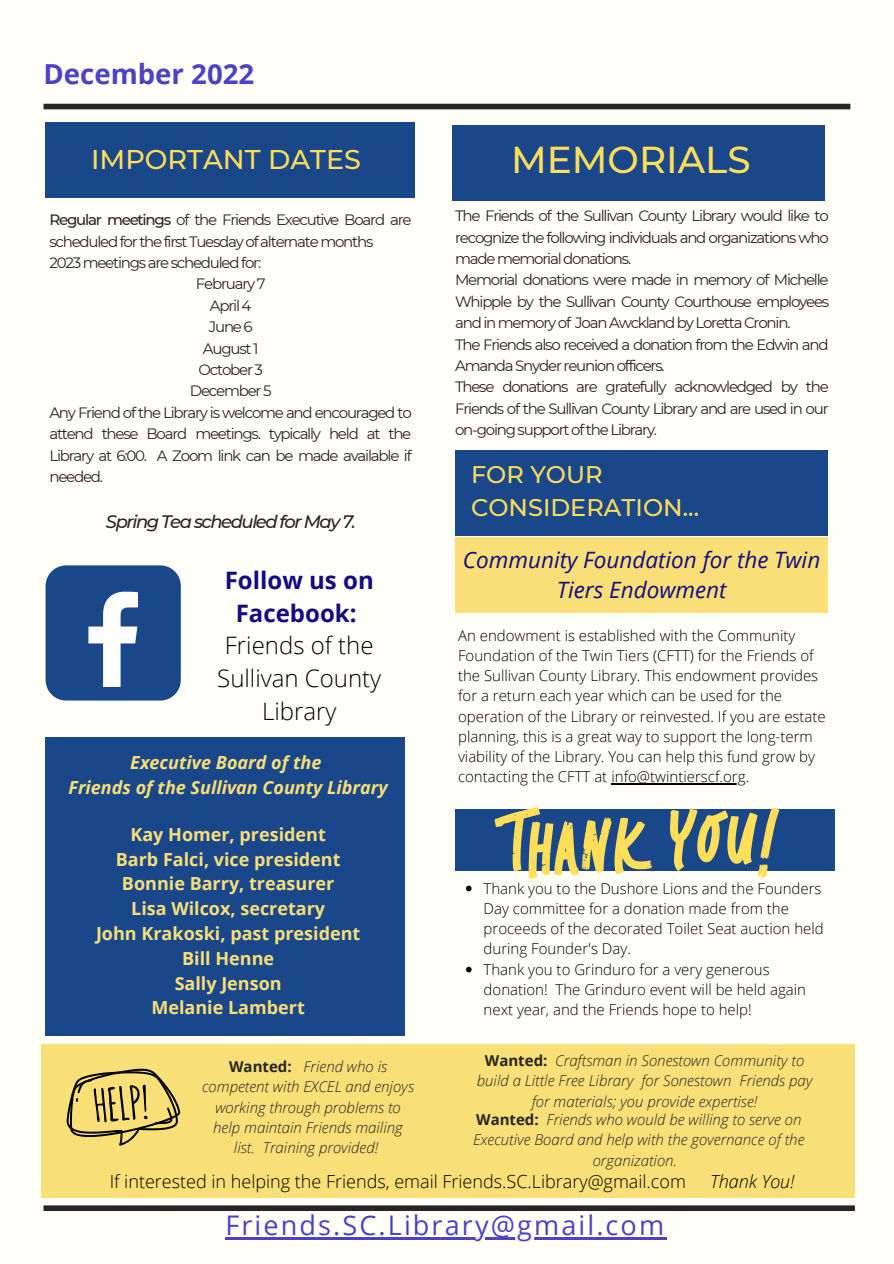
<style>
.page{position:relative;width:894px;height:1264px;background:#fff}
.page>*{position:absolute;margin:0;border:0;box-sizing:border-box;transform-origin:0 0}
.t1{font:500 37.35px "Montserrat";color:#ffde59}
.t2{font:700 27.6px "Open Sans";color:#4b42c4}
.t3{font:27px "Open Sans";letter-spacing:.08em;color:#4b42c4}
.t4{font:500 27px "Montserrat";color:#ffde59}
.t5{font:300 24px/32.7px "Open Sans";color:#000;text-align:center}
.t6{font:500 24px/32.7px "Montserrat";color:#ffde59}
.t7{font:700 24px/32.7px "Open Sans";color:#130a84;text-align:center}
.t8{font:italic 22.5px/30.5px "Open Sans";color:#130a84;text-align:center}
.t9{font:700 18px/24.8px "Open Sans";color:#f8df77;text-align:center}
.t10{font:300 18px "Open Sans";color:#000}
.t11{font:italic 700 18px/24.8px "Open Sans";color:#f8df77;text-align:center}
.t12{font:italic 500 18px "Montserrat";letter-spacing:-.08em;color:#272525}
.t13{font:italic 300 18px "Open Sans";color:#000}
.t14{font:15px/21.5px "Montserrat";letter-spacing:-.08em;color:#272525}
.t15{font:300 15px/20.2px "Open Sans";color:#000}
.t16{font:italic 300 15px/20.2px "Open Sans";color:#272525;text-align:center}
.s1{font-weight:500}
.s2{font-weight:700;font-style:normal}
</style>
<div class="page">
<div style="left:0;top:0;width:893px;height:1263px;background:#fffef7"></div>
<div style="left:43px;top:104px;width:807px;height:5px;background:#272525"></div>
<div style="left:452px;top:125px;width:373px;height:76px;background:#1a4789"></div>
<div style="left:43px;top:1205px;width:811px;height:5px;background:#272525"></div>
<div style="left:45px;top:123px;width:370px;height:75px;background:#1a4789"></div>
<div style="left:455px;top:450px;width:372px;height:86px;background:#1a4789"></div>
<div style="left:455px;top:537px;width:372px;height:76px;background:#f8df77"></div>
<div style="left:42px;top:1044px;width:812px;height:153px;background:#f8df77"></div>
<div style="left:46px;top:565px;width:135px;height:135px;background:#1a4789;border-radius:21px"></div>
<svg style="left:88px;top:591px;width:50px;height:96px"></svg>
<div style="left:455px;top:809px;width:379px;height:62px;background:#1a4789"></div>
<svg style="left:494px;top:807px;width:285px;height:72px"></svg>
<div style="left:45px;top:737px;width:360px;height:299px;background:#1a4789"></div>
<svg style="left:67px;top:1068px;width:113px;height:77px"></svg>
<hr style="left:225px;top:1237px;width:441px;height:2px;background:#4b42c4">
<hr style="left:611px;top:783px;width:134px;height:1px;background:#000">
<svg style="left:466px;top:885px;width:5px;height:6px"></svg>
<svg style="left:466px;top:966px;width:5px;height:6px"></svg>
<h2 class="t2" style="left:43px;top:54px;width:212px">December 2022</h2>
<h3 class="t4" style="left:91px;top:143px;width:271px">IMPORTANT DATES</h3>
<p class="t14" style="left:49px;top:209px;width:363px"><span class="s1">Regular meetings</span> of the Friends Executive Board are</p>
<p class="t14" style="left:49px;top:230px;width:325px">scheduled for the first Tuesday of alternate months</p>
<p class="t14" style="left:49px;top:252px;width:213px">2023 meetings are scheduled for:</p>
<p class="t14" style="left:196px;top:273px;width:71px">February 7</p>
<p class="t14" style="left:210px;top:294px;width:43px">April 4</p>
<p class="t14" style="left:209px;top:316px;width:45px">June 6</p>
<p class="t14" style="left:203px;top:337px;width:57px">August 1</p>
<p class="t14" style="left:198px;top:359px;width:66px">October 3</p>
<p class="t14" style="left:190px;top:380px;width:83px">December 5</p>
<p class="t14" style="left:49px;top:401px;width:364px">Any Friend of the Library is welcome and encouraged to</p>
<p class="t14" style="left:49px;top:423px;width:363px">attend these Board meetings. typically held at the</p>
<p class="t14" style="left:49px;top:444px;width:364px">Library at 6:00. A Zoom link can be made available if</p>
<p class="t14" style="left:49px;top:466px;width:55px">needed.</p>
<p class="t12" style="left:106px;top:510px;width:251px">Spring Tea scheduled for May 7.</p>
<h3 class="t7" style="left:225px;top:563px;width:150px">Follow us on<br>Facebook:</h3>
<h3 class="t5" style="left:217px;top:628px;width:165px">Friends of the<br>Sullivan County<br>Library</h3>
<p class="t11" style="left:68px;top:749px;width:321px">Executive Board of the<br>Friends of the Sullivan County Library</p>
<p class="t9" style="left:96px;top:821px;width:266px">Kay Homer, president<br>Barb Falci, vice president<br>Bonnie Barry, treasurer<br>Lisa Wilcox, secretary<br>John Krakoski, past president<br>Bill Henne<br>Sally Jenson<br>Melanie Lambert</p>
<h1 class="t1" style="left:511px;top:136px;width:241px">MEMORIALS</h1>
<p class="t14" style="left:455px;top:205px;width:375px">The Friends of the Sullivan County Library would like to recognize the following individuals and organizations who made memorial donations.<br>Memorial donations were made in memory of Michelle Whipple by the Sullivan County Courthouse employees and in memory of Joan Awckland by Loretta Cronin.<br>The Friends also received a donation from the Edwin and Amanda Snyder reunion officers.<br>These donations are gratefully acknowledged by the Friends of the Sullivan County Library and are used in our on-going support of the Library.</p>
<h3 class="t6" style="left:471px;top:458px;width:229px">FOR YOUR<br>CONSIDERATION...</h3>
<h3 class="t8" style="left:463px;top:543px;width:359px">Community Foundation for the Twin<br>Tiers Endowment</h3>
<p class="t15" style="left:458px;top:624px;width:369px">An endowment is established with the Community Foundation of the Twin Tiers (CFTT) for the Friends of the Sullivan County Library. This endowment provides for a return each year which can be used for the operation of the Library or reinvested. If you are estate planning, this is a great way to support the long-term viability of the Library. You can help this fund grow by contacting the CFTT at info@twintierscf.org.</p>
<p class="t15" style="left:483px;top:877px;width:341px">Thank you to the Dushore Lions and the Founders Day committee for a donation made from the proceeds of the decorated Toilet Seat auction held during Founder's Day.<br>Thank you to Grinduro for a very generous donation! The Grinduro event will be held again next year, and the Friends hope to help!</p>
<p class="t16" style="left:476px;top:1050px;width:337px"><span class="s2">Wanted:</span> Craftsman in Sonestown Community to build a Little Free Library for Sonestown Friends pay for materials; you provide expertise!</p>
<p class="t16" style="left:473px;top:1109px;width:333px"><span class="s2">Wanted:</span> Friends who would be willing to serve on<br>Executive Board and help with the governance of the organization.</p>
<p class="t10" style="left:110px;top:1168px;width:577px">If interested in helping the Friends, email Friends.SC.Library@gmail.com</p>
<p class="t13" style="left:710px;top:1168px;width:86px">Thank You!</p>
<p class="t16" style="left:202px;top:1056px;width:213px"><span class="s2">Wanted:</span> Friend who is competent with EXCEL and enjoys working through problems to help maintain Friends mailing list. Training provided!</p>
<h3 class="t3" style="left:225px;top:1206px;width:440px">Friends.SC.Library@gmail.com</h3>
</div>
